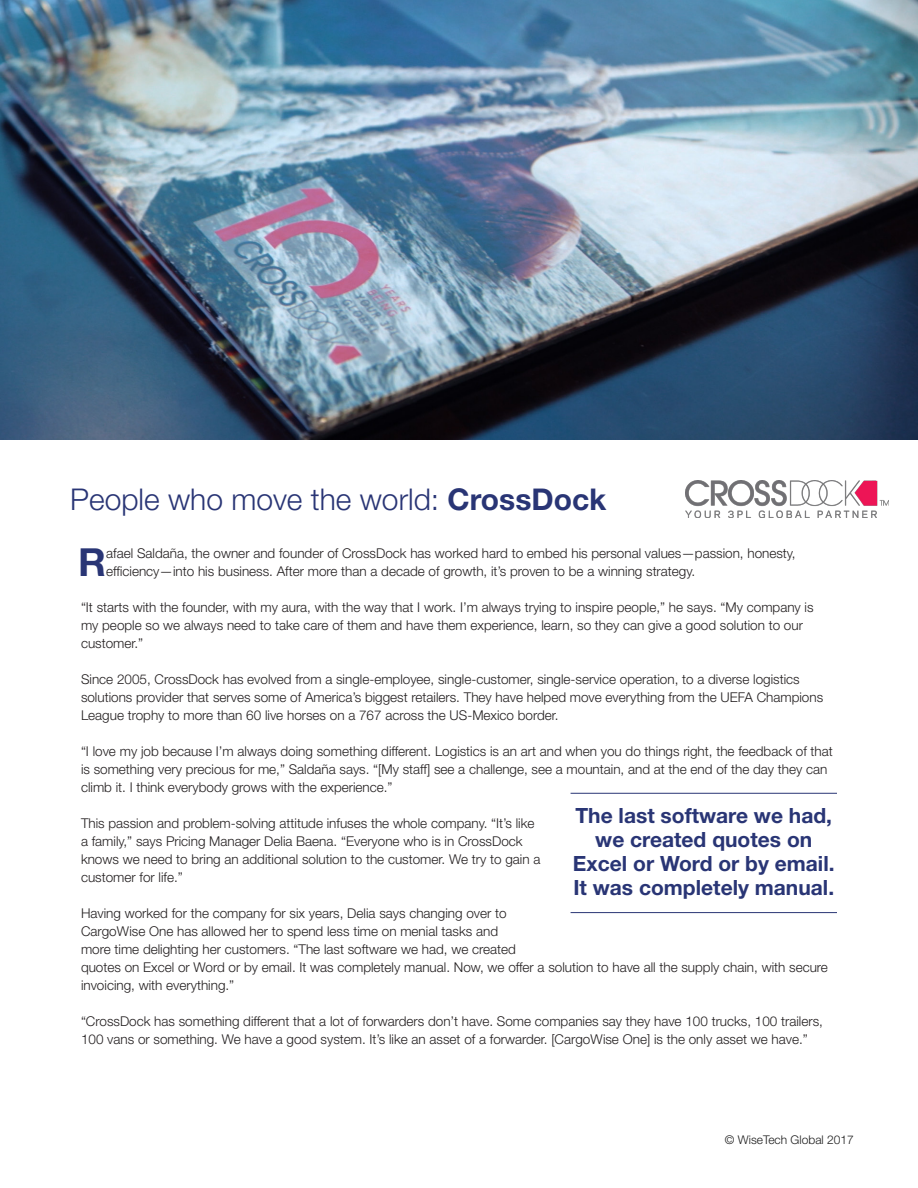
<style>
.page{position:relative;width:918px;height:1188px;background:#fff}
.page>*{position:absolute;margin:0;border:0;box-sizing:border-box;transform-origin:0 0}
.Leading_paragraph{font:700 38.7px "Helvetica Neue LT Std";color:#293575}
.t1{font:300 30px "Helvetica Neue LT Std";color:#293575}
.Standfirst{font:700 21px/24px "Helvetica Neue LT Std";color:#293575;text-align:center}
.Body_Copy_style{font:300 13.5px/18px "Helvetica Neue LT Std";color:#231f20}
.Leading_paragraph-2{font:300 13.5px/18px "Helvetica Neue LT Std";color:#231f20}
.t2{font:300 12px "Helvetica Neue LT Std";color:#1d1d1d}
.s1{font-weight:700}
</style>
<div class="page">
<hr style="left:571px;top:793px;width:266px;height:1px;background:#293575">
<hr style="left:571px;top:912px;width:266px;height:1px;background:#293575">
<img style="left:0;top:0;width:918px;height:439px">
<img style="left:686px;top:480px;width:202px;height:38px">
<p class="t1" style="left:70px;top:481px;width:538px">People who move the world: <span class="s1">CrossDock</span></p>
<p class="Leading_paragraph" style="left:78px;top:538px;width:29px">R</p>
<p class="Leading_paragraph-2" style="left:106px;top:544px;width:691px">afael Saldaña, the owner and founder of CrossDock has worked hard to embed his personal values—passion, honesty, efficiency—into his business. After more than a decade of growth, it’s proven to be a winning strategy.</p>
<p class="Body_Copy_style" style="left:81px;top:598px;width:734px">“It starts with the founder, with my aura, with the way that I work. I’m always trying to inspire people,” he says. “My company is my people so we always need to take care of them and have them experience, learn, so they can give a good solution to our customer.”</p>
<p class="Body_Copy_style" style="left:81px;top:670px;width:744px">Since 2005, CrossDock has evolved from a single-employee, single-customer, single-service operation, to a diverse logistics solutions provider that serves some of America’s biggest retailers. They have helped move everything from the UEFA Champions<br>League trophy to more than 60 live horses on a 767 across the US-Mexico border.</p>
<p class="Body_Copy_style" style="left:81px;top:742px;width:753px">“I love my job because I’m always doing something different. Logistics is an art and when you do things right, the feedback of that is something very precious for me,” Saldaña says. “[My staff] see a challenge, see a mountain, and at the end of the day they can climb it. I think everybody grows with the experience.”</p>
<p class="Body_Copy_style" style="left:81px;top:814px;width:461px">This passion and problem-solving attitude infuses the whole company. “It’s like a family,” says Pricing Manager Delia Baena. “Everyone who is in CrossDock knows we need to bring an additional solution to the customer. We try to gain a customer for life.”</p>
<p class="Body_Copy_style" style="left:81px;top:904px;width:748px">Having worked for the company for six years, Delia says changing over to<br>CargoWise One has allowed her to spend less time on menial tasks and<br>more time delighting her customers. “The last software we had, we created<br>quotes on Excel or Word or by email. It was completely manual. Now, we offer a solution to have all the supply chain, with secure invoicing, with everything.”</p>
<p class="Body_Copy_style" style="left:81px;top:1012px;width:743px">“CrossDock has something different that a lot of forwarders don’t have. Some companies say they have 100 trucks, 100 trailers,<br>100 vans or something. We have a good system. It’s like an asset of a forwarder. [CargoWise One] is the only asset we have.”</p>
<p class="Standfirst" style="left:573px;top:803px;width:263px">The last software we had, we created quotes on<br>Excel or Word or by email.<br>It was completely manual.</p>
<p class="t2" style="left:725px;top:1132px;width:131px">© WiseTech Global 2017</p>
</div>
